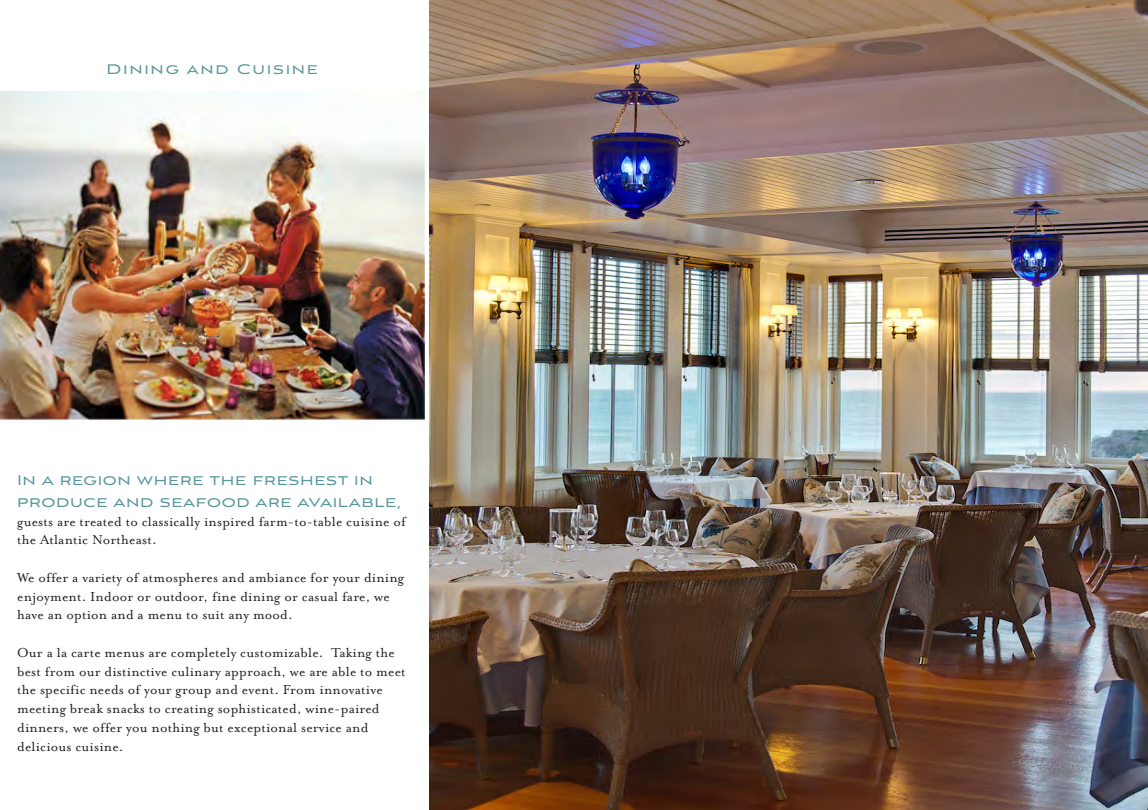
<style>
.page{position:relative;width:1148px;height:810px;background:#fff}
.page>*{position:absolute;margin:0;border:0;box-sizing:border-box;transform-origin:0 0}
.t1{font:17.5px/21.9px "Aviano Sans";letter-spacing:.035em;color:#59979a}
.t2{font:17.38px "Aviano Sans";letter-spacing:.1em;color:#59979a}
.t3{font:15px/18.8px "Mrs Eaves Lining OT";letter-spacing:.015em;color:#231f20}
</style>
<div class="page">
<img style="left:429px;top:0;width:718px;height:810px">
<img style="left:0;top:91px;width:425px;height:328px">
<p class="t2" style="left:107px;top:61px;width:213px">Dining and Cuisine</p>
<p class="t1" style="left:17px;top:470px;width:385px">In a region where the freshest in produce and seafood are available,</p>
<p class="t3" style="left:17px;top:512px;width:390px">guests are treated to classically inspired farm-to-table cuisine of the Atlantic Northeast.</p>
<p class="t3" style="left:17px;top:568px;width:389px">We offer a variety of atmospheres and ambiance for your dining enjoyment. Indoor or outdoor, fine dining or casual fare, we have an option and a menu to suit any mood.</p>
<p class="t3" style="left:17px;top:643px;width:390px">Our a la carte menus are completely customizable. Taking the best from our distinctive culinary approach, we are able to meet the specific needs of your group and event. From innovative meeting break snacks to creating sophisticated, wine-paired dinners, we offer you nothing but exceptional service and delicious cuisine.</p>
</div>
